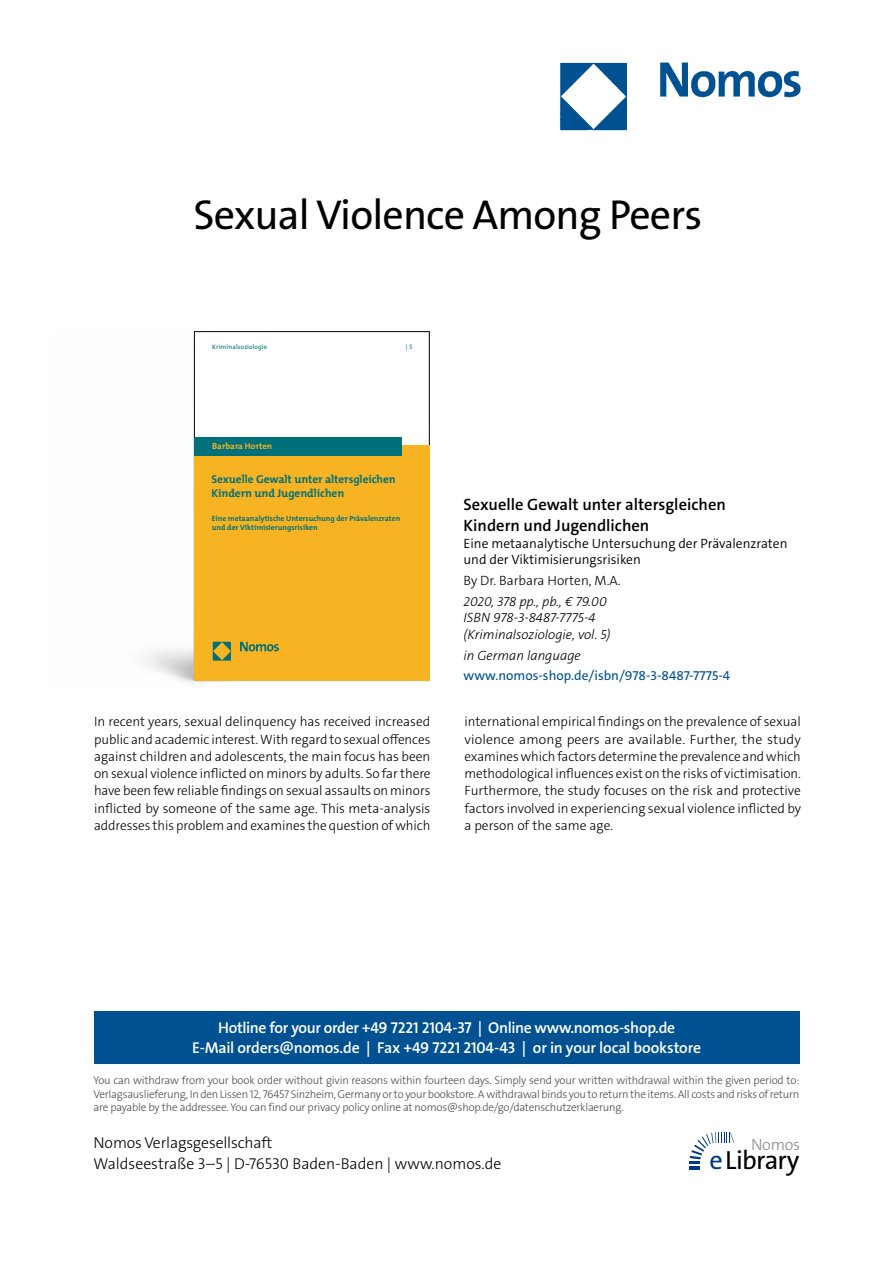
<style>
.page{position:relative;width:893px;height:1263px;background:#fff}
.page>*{position:absolute;margin:0;border:0;box-sizing:border-box;transform-origin:0 0}
.t1{font:42px "The Sans Os F";letter-spacing:-.02em;color:#000}
.t2{font:26.4px "The Sans Os F";letter-spacing:-.03em;color:#000}
.t3{font:600 16.5px/21px "The Sans C5";color:#000}
.t4{font:300 16.2px "The Sans Os F";letter-spacing:-.02em;color:#87888a}
.t5{font:600 15.75px/21px "The Sans Os F";letter-spacing:-.02em;color:#fff;text-align:center}
.t6{font:300 15.75px/21px "The Sans Os F";color:#000}
.t7{font:300 13.5px/17.2px "The Sans C5";color:#000;text-align:justify}
.t8{font:italic 300 13.5px/16.5px "The Sans C5";color:#000}
.t9{font:300 13.5px/16.5px "The Sans C5";color:#000}
.t10{font:13.5px "The Sans C5";color:#005192}
.t11{font:700 11.4px/13.6px "The Mix";letter-spacing:-.005em;color:#00717a}
.t12{font:300 11.25px/13.5px "The Sans Os F";letter-spacing:-.02em;color:#4b4b4d;text-align:justify}
.t13{font:700 8.7px "The Mix";color:#f8b322}
.t14{font:700 7.65px/9.1px "The Mix";color:#00717a}
.t15{font:6.45px "The Mix";letter-spacing:.01em;color:#00717a}
.s1{font-family:"The Mix Caps"}
.s2{color:#003882}
</style>
<div class="page">
<div style="left:94px;top:1011px;width:705px;height:52px;background:#005192"></div>
<hr style="left:689px;top:1166px;width:11px;height:4px;background:#003882">
<svg style="left:689px;top:1132px;width:45px;height:32px"></svg>
<img style="left:559px;top:62px;width:242px;height:69px">
<img style="left:144px;top:335px;width:285px;height:349px">
<div style="left:194px;top:332px;width:235px;height:348px;background:#fff"></div>
<div style="left:194px;top:446px;width:236px;height:234px;background:#f8b322"></div>
<div style="left:194px;top:437px;width:208px;height:18px;background:#00717a"></div>
<img style="left:213px;top:642px;width:65px;height:19px">
<h1 class="t1" style="left:194px;top:199px;width:510px">Sexual Violence Among Peers</h1>
<p class="t15" style="left:212px;top:341px;width:56px">Kriminalsoziologie</p>
<p class="t15" style="left:406px;top:341px;width:8px">| <span class="s1">5</span></p>
<p class="t13" style="left:212px;top:441px;width:62px">Barbara Horten</p>
<p class="t11" style="left:211px;top:472px;width:186px">Sexuelle Gewalt unter altersgleichen<br>Kindern und Jugendlichen</p>
<p class="t14" style="left:212px;top:514px;width:190px">Eine metaanalytische Untersuchung der Prävalenzraten und der Viktimisierungsrisiken</p>
<p class="t3" style="left:463px;top:494px;width:264px">Sexuelle Gewalt unter altersgleichen<br>Kindern und Jugendlichen</p>
<p class="t9" style="left:463px;top:535px;width:325px">Eine metaanalytische Untersuchung der Prävalenzraten und der Viktimisierungsrisiken</p>
<p class="t7" style="left:463px;top:572px;width:159px">By Dr. Barbara Horten, M.A.</p>
<p class="t8" style="left:463px;top:593px;width:149px">2020, 378 pp., pb., € 79.00<br>ISBN 978-3-8487-7775-4 (Kriminalsoziologie, vol. 5)</p>
<p class="t8" style="left:463px;top:647px;width:119px">in German language</p>
<p class="t10" style="left:463px;top:667px;width:268px">www.nomos-shop.de/isbn/978-3-8487-7775-4</p>
<p class="t7" style="left:94px;top:713px;width:338px">In recent years, sexual delinquency has received increased public and academic interest. With regard to sexual offences against children and adolescents, the main focus has been on sexual violence inflicted on minors by adults. So far there have been few reliable findings on sexual assaults on minors inflicted by someone of the same age. This meta-analysis addresses this problem and examines the question of which</p>
<p class="t7" style="left:464px;top:713px;width:338px">international empirical findings on the prevalence of sexual violence among peers are available. Further, the study examines which factors determine the prevalence and which methodological influences exist on the risks of victimisation.<br>Furthermore, the study focuses on the risk and protective factors involved in experiencing sexual violence inflicted by a person of the same age.</p>
<p class="t5" style="left:192px;top:1017px;width:510px">Hotline for your order +49 7221 2104-37 | Online www.nomos-shop.de<br>E-Mail orders@nomos.de | Fax +49 7221 2104-43 | or in your local bookstore</p>
<p class="t12" style="left:94px;top:1074px;width:707px">You can withdraw from your book order without givin reasons within fourteen days. Simply send your written withdrawal within the given period to:<br>Verlagsauslieferung, In den Lissen 12, 76457 Sinzheim, Germany or to your bookstore. A withdrawal binds you to return the items. All costs and risks of return are payable by the addressee. You can find our privacy policy online at nomos@shop.de/go/datenschutzerklaerung.</p>
<p class="t6" style="left:94px;top:1133px;width:409px">Nomos Verlagsgesellschaft<br>Waldseestraße 3–5 | D-76530 Baden-Baden | www.nomos.de</p>
<p class="t4" style="left:751px;top:1134px;width:51px">Nomos</p>
<h2 class="t2" style="left:709px;top:1150px;width:91px"><span class="s2">e</span>Library</h2>
</div>
